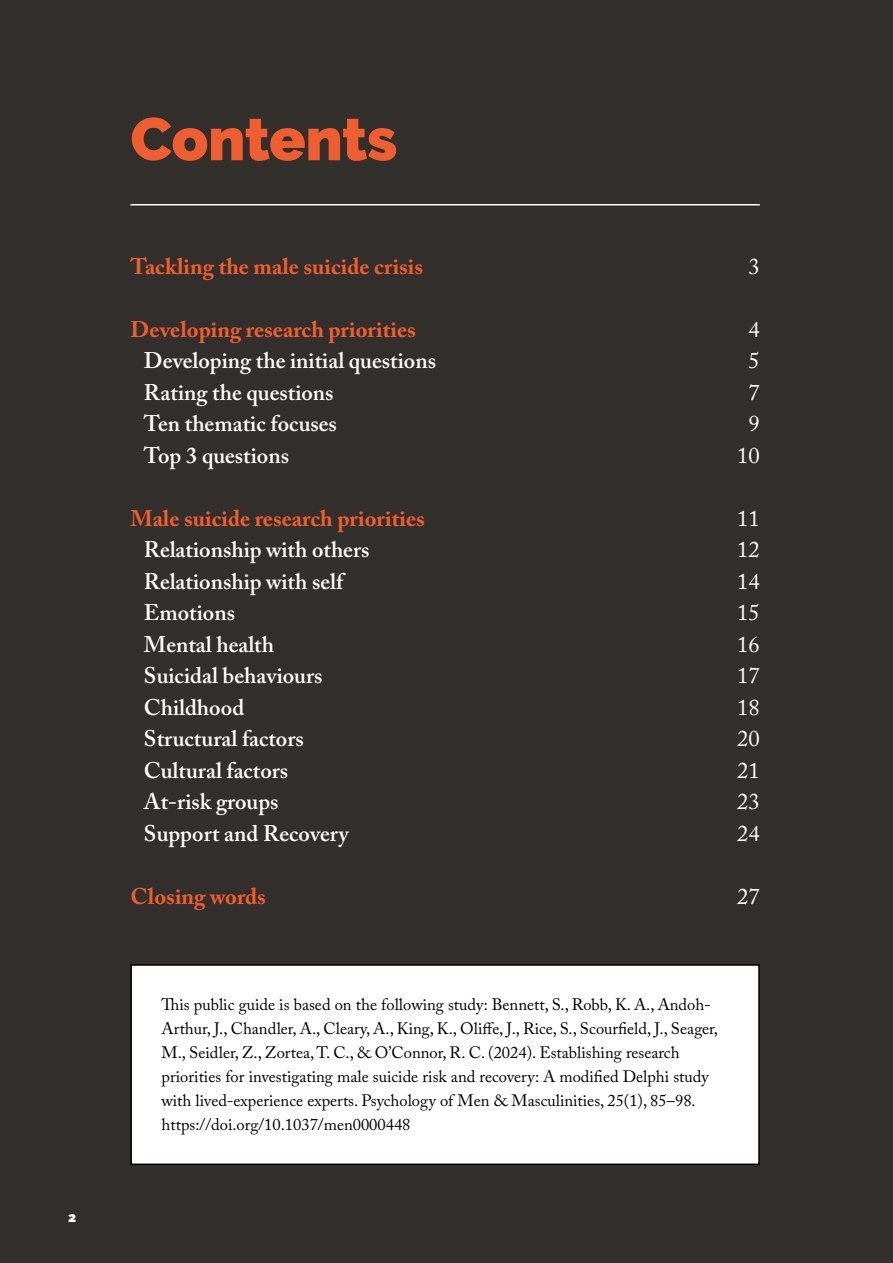
<style>
.page{position:relative;width:893px;height:1263px;background:#332f2c}
.page>*{position:absolute;margin:0;border:0;box-sizing:border-box;transform-origin:0 0}
.t1{font:900 60px "Raleway";letter-spacing:-.005em;color:#ef5e30}
.t2{font:600 22.5px/31.5px "Adobe Caslon Pro";color:#fff}
.t3{font:700 22.5px "Adobe Caslon Pro";color:#ef5e30}
.t4{font:22.5px/31.5px "Adobe Caslon Pro";color:#fff;text-align:center}
.t5{font:16.5px/24px "Adobe Caslon Pro";color:#000}
.t6{font:900 13.5px "Raleway";color:#fff}
</style>
<div class="page">
<hr style="left:130px;top:204px;width:630px;height:1px;background:#fff">
<div style="left:130px;top:964px;width:630px;height:201px;background:#fff;border:2px solid #000"></div>
<p class="t6" style="left:68px;top:1209px;width:10px">2</p>
<h1 class="t1" style="left:130px;top:104px;width:268px">Contents</h1>
<h2 class="t3" style="left:130px;top:253px;width:294px">Tackling the male suicide crisis</h2>
<h2 class="t3" style="left:130px;top:316px;width:287px">Developing research priorities</h2>
<h2 class="t2" style="left:144px;top:345px;width:294px">Developing the initial questions<br>Rating the questions<br>Ten thematic focuses<br>Top 3 questions</h2>
<h2 class="t3" style="left:130px;top:505px;width:296px">Male suicide research priorities</h2>
<h2 class="t2" style="left:144px;top:534px;width:227px">Relationship with others<br>Relationship with self<br>Emotions<br>Mental health<br>Suicidal behaviours<br>Childhood<br>Structural factors<br>Cultural factors<br>At-risk groups<br>Support and Recovery</h2>
<h2 class="t3" style="left:130px;top:883px;width:137px">Closing words</h2>
<h2 class="t4" style="left:748px;top:250px;width:13px">3</h2>
<h2 class="t4" style="left:737px;top:313px;width:24px">4<br>5<br>7<br>9<br>10</h2>
<h2 class="t4" style="left:737px;top:502px;width:24px;text-align:justify">11<br>12<br>14<br>15<br>16<br>17<br>18<br>20<br>21<br>23<br>24</h2>
<h2 class="t4" style="left:737px;top:880px;width:24px">27</h2>
<p class="t5" style="left:162px;top:992px;width:558px">This public guide is based on the following study: Bennett, S., Robb, K. A., Andoh-Arthur, J., Chandler, A., Cleary, A., King, K., Oliffe, J., Rice, S., Scourfield, J., Seager, M., Seidler, Z., Zortea, T. C., &amp; O’Connor, R. C. (2024). Establishing research priorities for investigating male suicide risk and recovery: A modified Delphi study with lived-experience experts. Psychology of Men &amp; Masculinities, 25(1), 85–98. https://doi.org/10.1037/men0000448</p>
</div>
